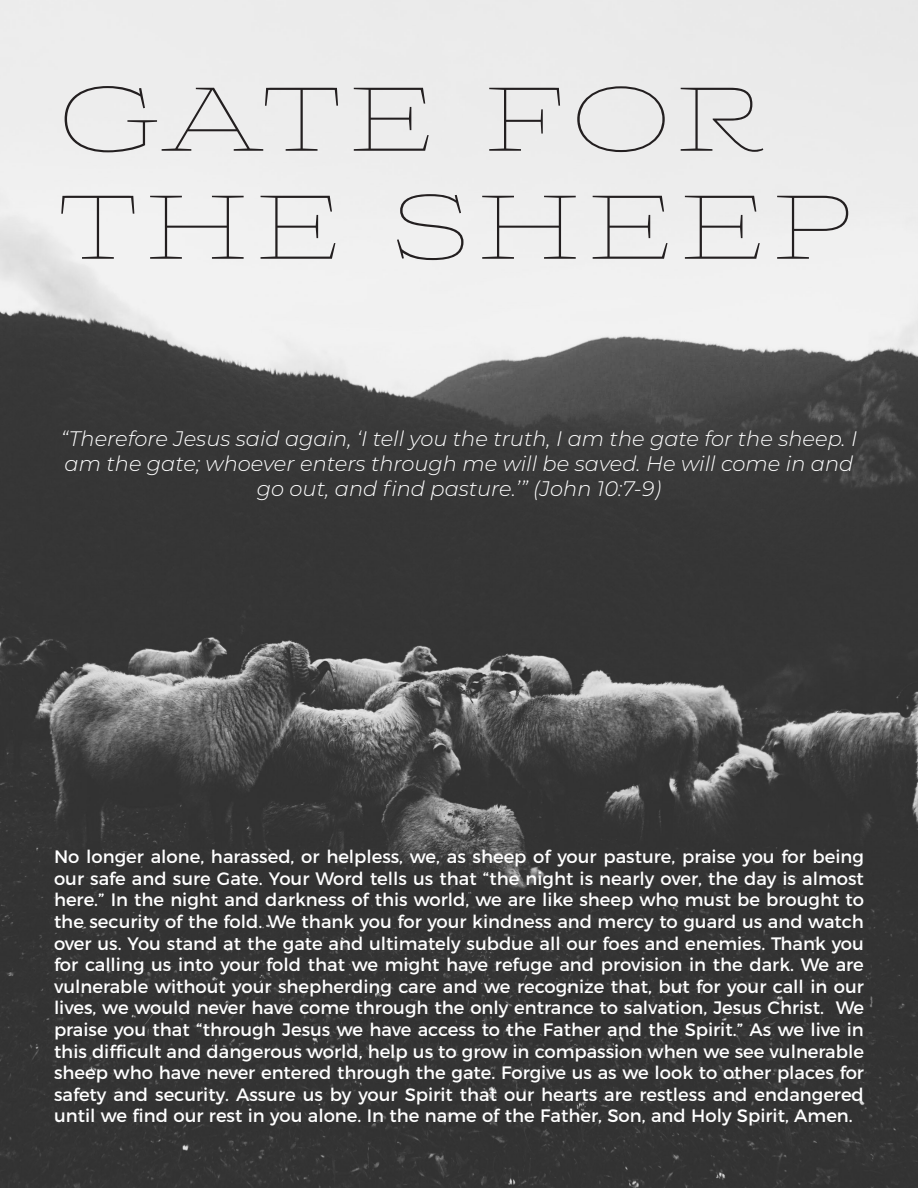
<style>
.page{position:relative;width:918px;height:1188px;background:#fff}
.page>*{position:absolute;margin:0;border:0;box-sizing:border-box;transform-origin:0 0}
.heading3{font:90px/108px "Aviano Wedge No Th";color:#231f20}
.verse2{font:italic 300 21px/25.2px "Montserrat";color:#fff;text-align:center}
.body{font:18px/21.6px "Montserrat";color:#fff;text-align:justify}
</style>
<div class="page">
<img style="left:0;top:0;width:918px;height:1188px">
<p class="heading3" style="left:54px;top:66px;width:804px">GATE FOR<br>THE SHEEP</p>
<p class="verse2" style="left:61px;top:425px;width:798px">“Therefore Jesus said again, ‘I tell you the truth, I am the gate for the sheep. I am the gate; whoever enters through me will be saved. He will come in and go out, and find pasture.’” (John 10:7-9)</p>
<p class="body" style="left:54px;top:845px;width:812px">No longer alone, harassed, or helpless, we, as sheep of your pasture, praise you for being our safe and sure Gate. Your Word tells us that “the night is nearly over, the day is almost here.” In the night and darkness of this world, we are like sheep who must be brought to the security of the fold. We thank you for your kindness and mercy to guard us and watch over us. You stand at the gate and ultimately subdue all our foes and enemies. Thank you for calling us into your fold that we might have refuge and provision in the dark. We are vulnerable without your shepherding care and we recognize that, but for your call in our lives, we would never have come through the only entrance to salvation, Jesus Christ. We praise you that “through Jesus we have access to the Father and the Spirit.” As we live in this difficult and dangerous world, help us to grow in compassion when we see vulnerable sheep who have never entered through the gate. Forgive us as we look to other places for safety and security. Assure us by your Spirit that our hearts are restless and endangered until we find our rest in you alone. In the name of the Father, Son, and Holy Spirit, Amen.</p>
</div>
